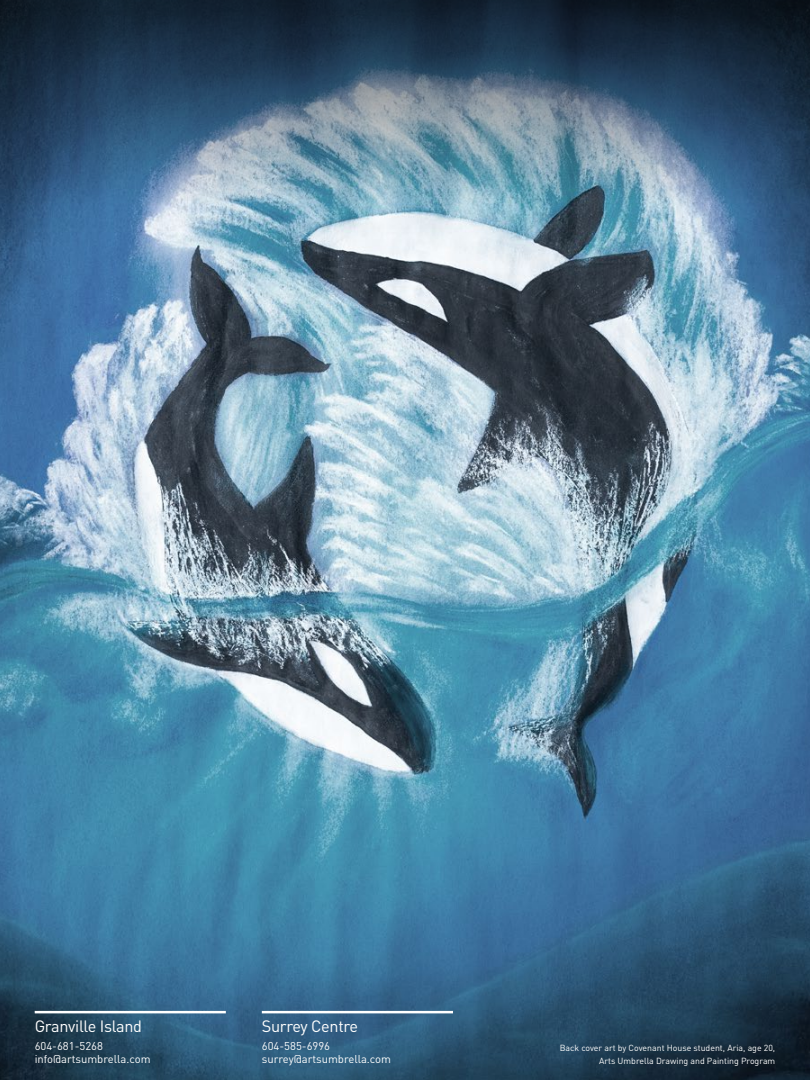
<style>
.page{position:relative;width:810px;height:1080px;background:#fff}
.page>*{position:absolute;margin:0;border:0;box-sizing:border-box;transform-origin:0 0}
.t1{font:16.25px "DINOT";letter-spacing:-.02em;color:#fff}
.t2{font:11.25px/13.8px "DINOT";color:#fff}
.t3{font:8.75px/12.5px "DINOT";color:#fff;text-align:right}
</style>
<div class="page">
<img style="left:0;top:229px;width:810px;height:851px">
<hr style="left:35px;top:1011px;width:191px;height:2px;background:#fff">
<hr style="left:262px;top:1011px;width:191px;height:2px;background:#fff">
<svg style="left:0;top:0;width:810px;height:229px;background:#466279"></svg>
<h1 class="t1" style="left:35px;top:1016px;width:109px">Granville Island</h1>
<p class="t2" style="left:35px;top:1039px;width:117px">604-681-5268 info@artsumbrella.com</p>
<h1 class="t1" style="left:262px;top:1016px;width:98px">Surrey Centre</h1>
<p class="t2" style="left:262px;top:1039px;width:131px">604-585-6996 surrey@artsumbrella.com</p>
<p class="t3" style="left:560px;top:1042px;width:217px">Back cover art by Covenant House student, Aria, age 20,<br>Arts Umbrella Drawing and Painting Program</p>
</div>
